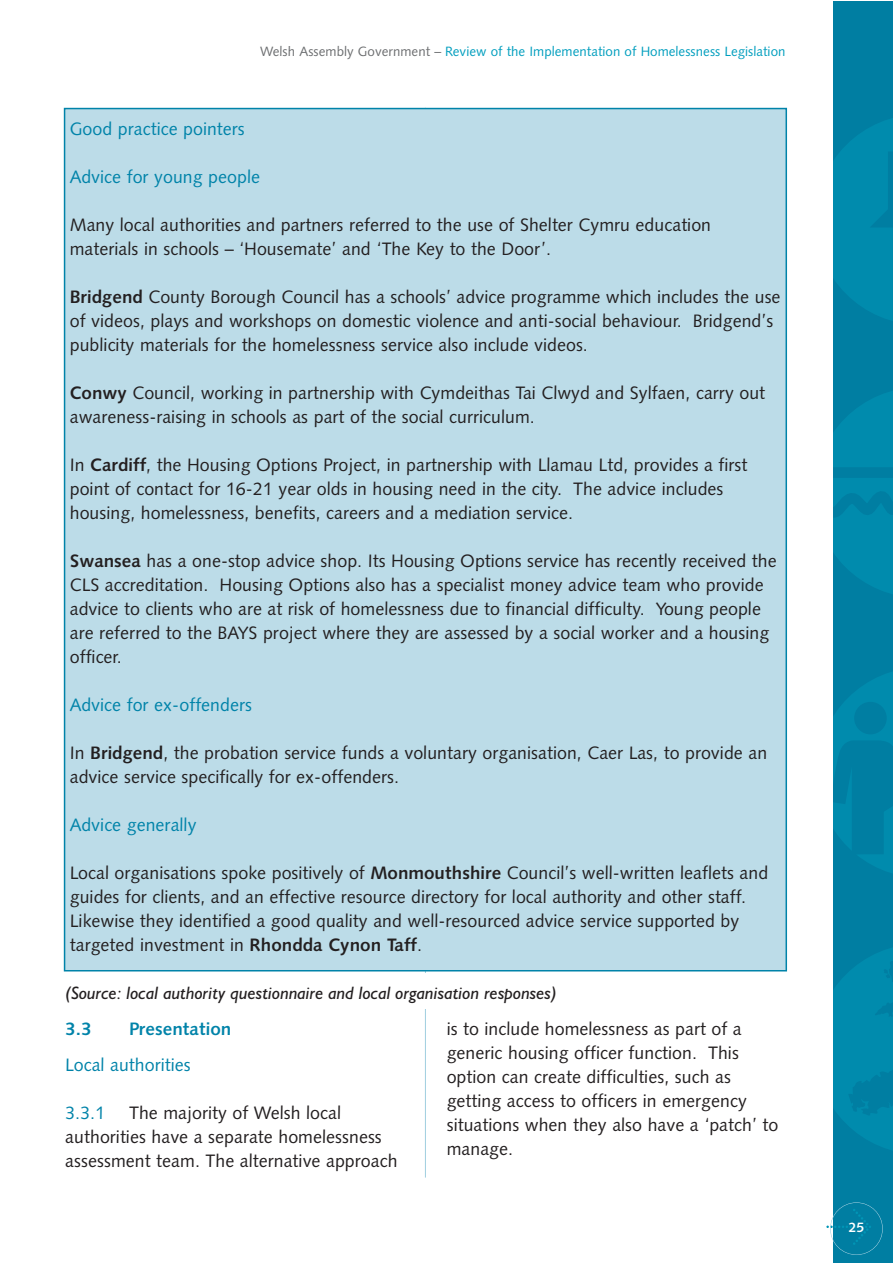
<style>
.page{position:relative;width:893px;height:1263px;background:#fff}
.page>*{position:absolute;margin:0;border:0;box-sizing:border-box;transform-origin:0 0}
.t1{font:18px/24px "Humanist 531 BT Roman A";color:#231f20}
.t2{font:18px "Humanist 531 BT Roman A";color:#0083a9}
.t3{font:italic 18px "Humanist 521 BT";color:#231f20}
.t4{font:18px "Humanist 531 BT Bold A";color:#0083a9}
.t5{font:13.5px "Humanist 531 BT Roman A";color:#009ebe}
.t6{font:13.5px "Humanist 531 BT Bold A";color:#fff}
.s1{color:#6c6e70}
.s2{font-family:"Humanist 531 BT Bold A"}
</style>
<div class="page">
<div style="left:833px;top:2px;width:59px;height:1261px;background:#007ea2"></div>
<svg style="left:833px;top:119px;width:59px;height:201px"></svg>
<svg style="left:833px;top:672px;width:59px;height:201px"></svg>
<div style="left:854px;top:702px;width:32px;height:32px;background:#007ea2;border-radius:50%"></div>
<svg style="left:833px;top:948px;width:59px;height:202px"></svg>
<svg style="left:833px;top:391px;width:59px;height:203px"></svg>
<svg style="left:826px;top:1209px;width:45px;height:36px"></svg>
<div style="left:830px;top:1202px;width:52px;height:53px;border:1px solid #9fcedf;border-radius:50%"></div>
<hr style="left:425px;top:108px;width:1px;height:1070px;background:#9fcedf">
<div style="left:65px;top:109px;width:721px;height:862px;background:#bcdce8"></div>
<p class="t5" style="left:260px;top:46px;width:527px"><span class="s1">Welsh Assembly Government –</span> Review of the Implementation of Homelessness Legislation</p>
<p class="t2" style="left:70px;top:122px;width:177px">Good practice pointers</p>
<p class="t2" style="left:70px;top:170px;width:192px">Advice for young people</p>
<p class="t1" style="left:70px;top:214px;width:643px">Many local authorities and partners referred to the use of Shelter Cymru education materials in schools – ‘Housemate’ and ‘The Key to the Door’.</p>
<p class="t1" style="left:70px;top:286px;width:712px"><span class="s2">Bridgend</span> County Borough Council has a schools’ advice programme which includes the use of videos, plays and workshops on domestic violence and anti-social behaviour. Bridgend’s publicity materials for the homelessness service also include videos.</p>
<p class="t1" style="left:70px;top:382px;width:697px"><span class="s2">Conwy</span> Council, working in partnership with Cymdeithas Tai Clwyd and Sylfaen, carry out awareness-raising in schools as part of the social curriculum.</p>
<p class="t1" style="left:70px;top:454px;width:679px">In <span class="s2">Cardiff</span>, the Housing Options Project, in partnership with Llamau Ltd, provides a first point of contact for 16-21 year olds in housing need in the city. The advice includes housing, homelessness, benefits, careers and a mediation service.</p>
<p class="t1" style="left:70px;top:550px;width:708px"><span class="s2">Swansea</span> has a one-stop advice shop. Its Housing Options service has recently received the CLS accreditation. Housing Options also has a specialist money advice team who provide advice to clients who are at risk of homelessness due to financial difficulty. Young people are referred to the BAYS project where they are assessed by a social worker and a housing officer.</p>
<p class="t2" style="left:70px;top:698px;width:184px">Advice for ex-offenders</p>
<p class="t1" style="left:70px;top:742px;width:699px">In <span class="s2">Bridgend</span>, the probation service funds a voluntary organisation, Caer Las, to provide an advice service specifically for ex-offenders.</p>
<p class="t2" style="left:70px;top:818px;width:128px">Advice generally</p>
<p class="t1" style="left:70px;top:862px;width:700px">Local organisations spoke positively of <span class="s2">Monmouthshire</span> Council’s well-written leaflets and guides for clients, and an effective resource directory for local authority and other staff.<br>Likewise they identified a good quality and well-resourced advice service supported by targeted investment in <span class="s2">Rhondda Cynon Taff</span>.</p>
<p class="t3" style="left:65px;top:986px;width:493px">(Source: local authority questionnaire and local organisation responses)</p>
<p class="t4" style="left:65px;top:1022px;width:28px">3.3</p>
<p class="t4" style="left:129px;top:1022px;width:104px">Presentation</p>
<p class="t2" style="left:65px;top:1058px;width:127px">Local authorities</p>
<p class="t2" style="left:65px;top:1106px;width:41px">3.3.1</p>
<p class="t1" style="left:65px;top:1102px;width:334px;text-indent:64px">The majority of Welsh local authorities have a separate homelessness assessment team. The alternative approach</p>
<p class="t1" style="left:446px;top:1018px;width:333px">is to include homelessness as part of a generic housing officer function. This option can create difficulties, such as getting access to officers in emergency situations when they also have a ‘patch’ to manage.</p>
<p class="t6" style="left:848px;top:1223px;width:17px">25</p>
</div>
